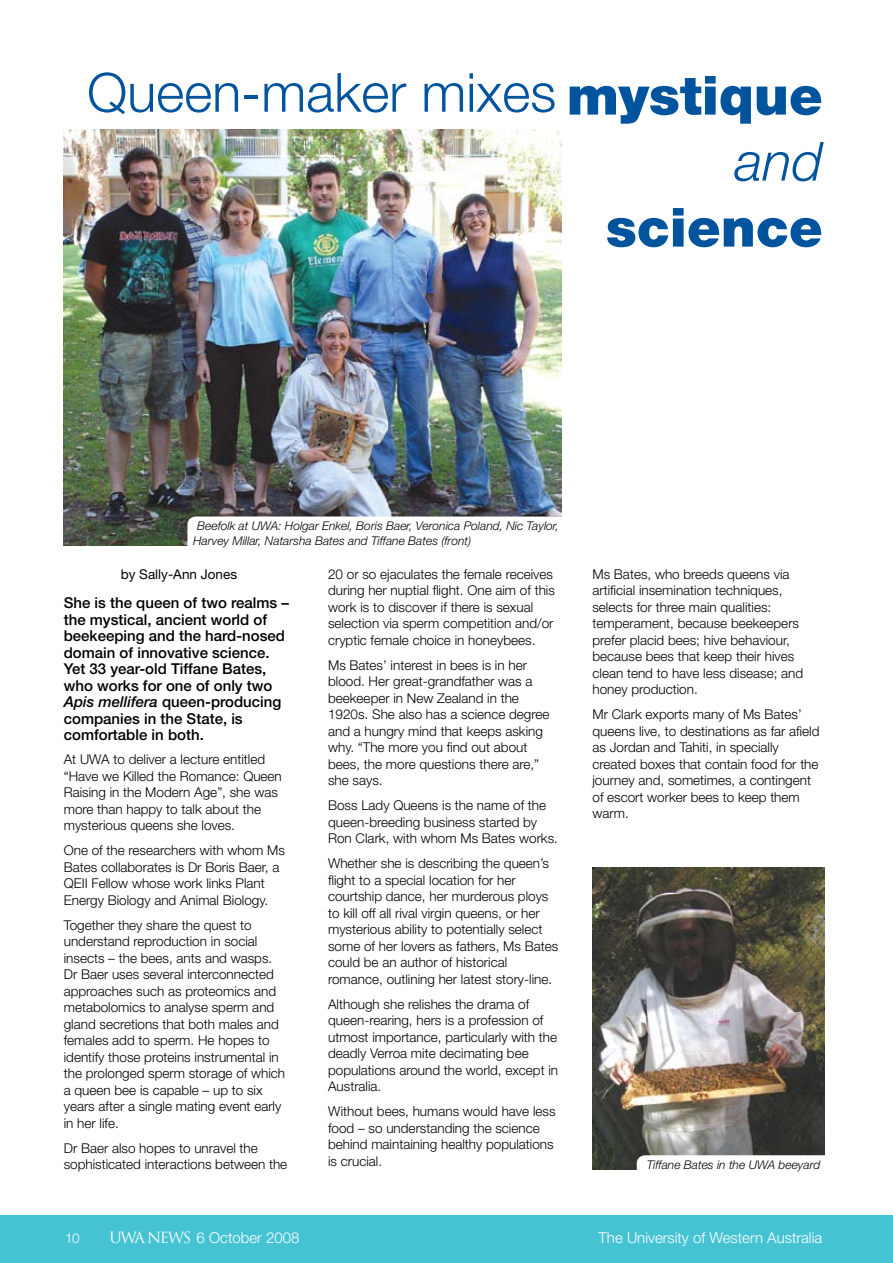
<style>
.page{position:relative;width:893px;height:1263px;background:#fff}
.page>*{position:absolute;margin:0;border:0;box-sizing:border-box;transform-origin:0 0}
.t1{font:300 54px "Helvetica Neue";color:#00549e}
.t2{font:900 54px "Helvetica Neue";color:#00549e}
.t3{font:italic 300 54px "Helvetica Neue";color:#00549e}
.t4{font:500 15px/16.5px "Helvetica Neue";color:#000}
.t5{font:300 15px "Helvetica Neue";color:#fff}
.t6{font:300 13.5px/16.5px "Helvetica Neue";color:#000}
.t7{font:13.5px "Helvetica Neue";color:#000}
.t8{font:300 13.5px "Helvetica Neue";color:#fff}
.t9{font:italic 300 12px/15px "Helvetica Neue";color:#000}
.s1{font-style:italic}
.s2{font-family:"Trajan Pro";font-weight:400}
</style>
<div class="page">
<img style="left:64px;top:129px;width:497px;height:416px">
<img style="left:592px;top:867px;width:232px;height:302px">
<div style="left:187px;top:516px;width:389px;height:38px;background:#fff;border-radius:9px"></div>
<div style="left:637px;top:1155px;width:197px;height:28px;background:#fff;border-radius:9px"></div>
<div style="left:0;top:1216px;width:893px;height:47px;background:#46c3d3"></div>
<h1 class="t1" style="left:87px;top:60px;width:471px">Queen-maker mixes</h1>
<h1 class="t2" style="left:567px;top:63px;width:258px">mystique</h1>
<h1 class="t3" style="left:735px;top:129px;width:90px">and</h1>
<h1 class="t2" style="left:606px;top:195px;width:219px">science</h1>
<p class="t9" style="left:193px;top:518px;width:367px;text-indent:4px">Beefolk at UWA: Holgar Enkel, Boris Baer, Veronica Poland, Nic Taylor,<br>Harvey Millar, Natarsha Bates and Tiffane Bates (front)</p>
<p class="t7" style="left:121px;top:566px;width:118px">by Sally-Ann Jones</p>
<p class="t4" style="left:64px;top:594px;width:227px">She is the queen of two realms – the mystical, ancient world of beekeeping and the hard-nosed domain of innovative science.<br>Yet 33 year-old Tiffane Bates, who works for one of only two<br><span class="s1">Apis mellifera</span> queen-producing companies in the State, is comfortable in both.</p>
<p class="t6" style="left:64px;top:751px;width:220px">At UWA to deliver a lecture entitled “Have we Killed the Romance: Queen Raising in the Modern Age”, she was more than happy to talk about the mysterious queens she loves.</p>
<p class="t6" style="left:64px;top:842px;width:223px">One of the researchers with whom Ms Bates collaborates is Dr Boris Baer, a QEII Fellow whose work links Plant Energy Biology and Animal Biology.</p>
<p class="t6" style="left:64px;top:916px;width:223px">Together they share the quest to understand reproduction in social insects – the bees, ants and wasps.<br>Dr Baer uses several interconnected approaches such as proteomics and metabolomics to analyse sperm and gland secretions that both males and females add to sperm. He hopes to identify those proteins instrumental in the prolonged sperm storage of which a queen bee is capable – up to six years after a single mating event early in her life.</p>
<p class="t6" style="left:64px;top:1139px;width:225px">Dr Baer also hopes to unravel the sophisticated interactions between the</p>
<p class="t6" style="left:328px;top:565px;width:228px">20 or so ejaculates the female receives during her nuptial flight. One aim of this work is to discover if there is sexual selection via sperm competition and/or cryptic female choice in honeybees.</p>
<p class="t6" style="left:328px;top:656px;width:223px">Ms Bates’ interest in bees is in her blood. Her great-grandfather was a beekeeper in New Zealand in the<br>1920s. She also has a science degree and a hungry mind that keeps asking why. “The more you find out about bees, the more questions there are,” she says.</p>
<p class="t6" style="left:328px;top:797px;width:231px">Boss Lady Queens is the name of the queen-breeding business started by<br>Ron Clark, with whom Ms Bates works.</p>
<p class="t6" style="left:328px;top:855px;width:232px">Whether she is describing the queen’s flight to a special location for her courtship dance, her murderous ploys to kill off all rival virgin queens, or her mysterious ability to potentially select some of her lovers as fathers, Ms Bates could be an author of historical romance, outlining her latest story-line.</p>
<p class="t6" style="left:328px;top:995px;width:232px">Although she relishes the drama of queen-rearing, hers is a profession of utmost importance, particularly with the deadly Verroa mite decimating bee populations around the world, except in Australia.</p>
<p class="t6" style="left:328px;top:1103px;width:229px">Without bees, humans would have less food – so understanding the science behind maintaining healthy populations is crucial.</p>
<p class="t6" style="left:592px;top:565px;width:212px">Ms Bates, who breeds queens via artificial insemination techniques, selects for three main qualities: temperament, because beekeepers prefer placid bees; hive behaviour, because bees that keep their hives clean tend to have less disease; and honey production.</p>
<p class="t6" style="left:592px;top:706px;width:229px">Mr Clark exports many of Ms Bates’ queens live, to destinations as far afield as Jordan and Tahiti, in specially created boxes that contain food for the journey and, sometimes, a contingent of escort worker bees to keep them warm.</p>
<p class="t9" style="left:647px;top:1157px;width:175px">Tiffane Bates in the UWA beeyard</p>
<p class="t8" style="left:65px;top:1230px;width:16px">10</p>
<p class="t5" style="left:110px;top:1229px;width:191px"><span class="s2">UWA NEWS</span> 6 October 2008</p>
<p class="t5" style="left:599px;top:1229px;width:225px">The University of Western Australia</p>
</div>
